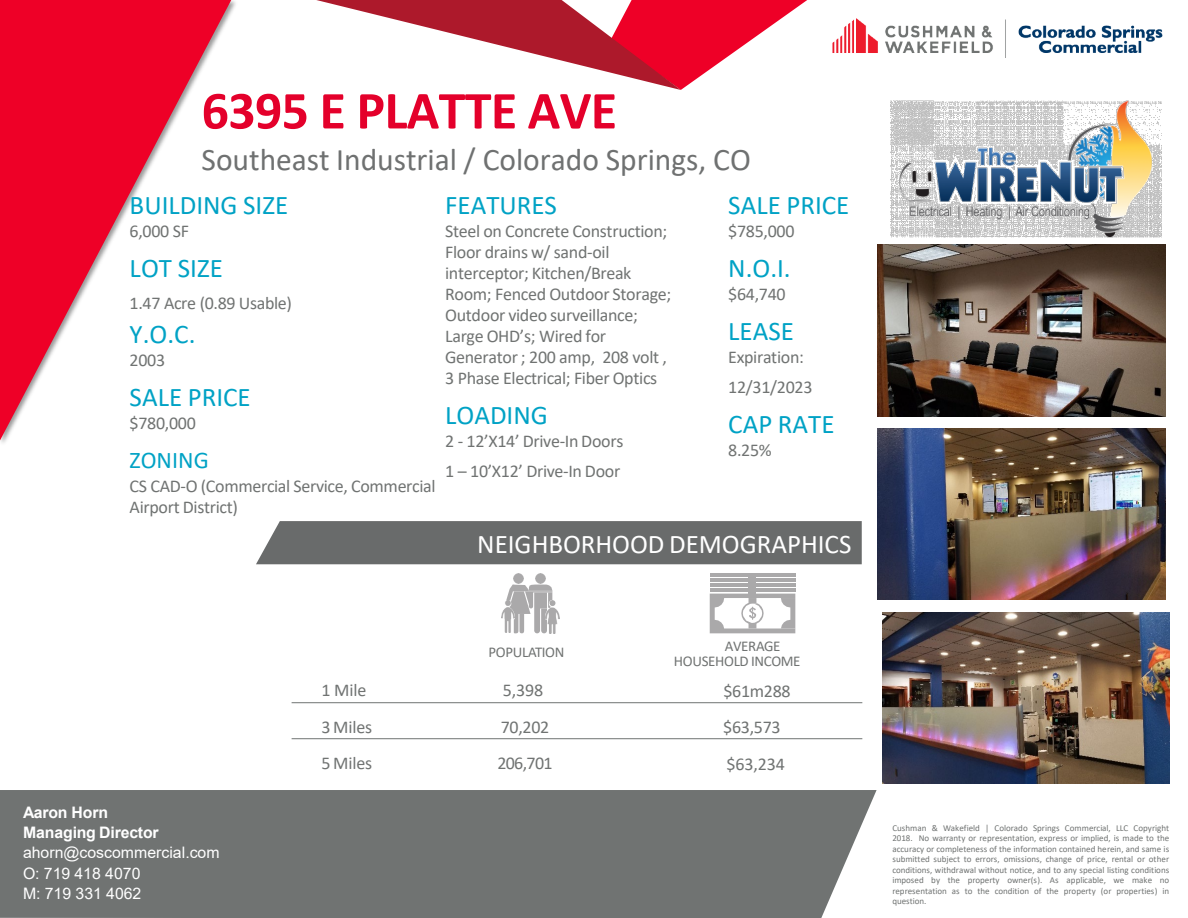
<style>
.page{position:relative;width:1188px;height:918px;background:#fff}
.page>*{position:absolute;margin:0;border:0;box-sizing:border-box;transform-origin:0 0}
.t1{font:700 54px "Calibri";letter-spacing:-.015em;color:#e4002b}
.t2{font:31.5px "Calibri";color:#6f7171}
.t3{font:27px "Calibri";color:#00a2c5}
.t4{font:27px "Calibri";color:#fff}
.t5{font:24px "Calibri";color:#00a2c5}
.t6{font:18px/21px "Calibri";letter-spacing:-.02em;color:#707372}
.t7{font:15.9px/20.4px "Arial";color:#fff}
.t8{font:700 15.9px/20.4px "Arial";letter-spacing:-.01em;color:#fff}
.t9{font:15px/15px "Calibri";letter-spacing:-.025em;color:#707372}
.t10{font:9px/10.5px "Calibri";letter-spacing:-.005em;color:#707372;text-align:justify}
</style>
<div class="page">
<svg style="left:316px;top:0;width:491px;height:90px"></svg>
<svg style="left:0;top:0;width:231px;height:440px"></svg>
<div style="left:0;top:790px;width:877px;height:128px;background:#707372"></div>
<img style="left:832px;top:18px;width:331px;height:40px">
<div style="left:256px;top:521px;width:606px;height:43px;background:#696b6b"></div>
<img style="left:501px;top:601px;width:5px;height:32px">
<svg style="left:506px;top:573px;width:46px;height:60px"></svg>
<img style="left:546px;top:601px;width:13px;height:32px">
<hr style="left:710px;top:573px;width:85px;height:4px;background:#aaa9aa">
<svg style="left:710px;top:577px;width:85px;height:56px"></svg>
<hr style="left:292px;top:702px;width:570px;height:1px;background:#707372">
<hr style="left:292px;top:738px;width:570px;height:1px;background:#707372">
<img style="left:878px;top:245px;width:288px;height:171px">
<img style="left:878px;top:429px;width:288px;height:171px">
<img style="left:882px;top:612px;width:288px;height:171px">
<img style="left:890px;top:100px;width:272px;height:164px">
<h1 class="t1" style="left:202px;top:72px;width:417px">6395 E PLATTE AVE</h1>
<h2 class="t2" style="left:202px;top:138px;width:551px">Southeast Industrial / Colorado Springs, CO</h2>
<p class="t3" style="left:130px;top:186px;width:160px">BUILDING SIZE</p>
<p class="t6" style="left:130px;top:220px;width:61px">6,000 SF</p>
<p class="t3" style="left:130px;top:249px;width:95px">LOT SIZE</p>
<p class="t6" style="left:130px;top:292px;width:164px">1.47 Acre (0.89 Usable)</p>
<p class="t3" style="left:130px;top:315px;width:67px">Y.O.C.</p>
<p class="t6" style="left:130px;top:349px;width:37px">2003</p>
<p class="t3" style="left:130px;top:378px;width:123px">SALE PRICE</p>
<p class="t6" style="left:130px;top:412px;width:68px">$780,000</p>
<p class="t5" style="left:130px;top:444px;width:81px">ZONING</p>
<p class="t6" style="left:130px;top:475px;width:307px">CS CAD-O (Commercial Service, Commercial<br>Airport District)</p>
<p class="t3" style="left:445px;top:186px;width:113px">FEATURES</p>
<p class="t6" style="left:445px;top:220px;width:228px">Steel on Concrete Construction;<br>Floor drains w/ sand-oil interceptor; Kitchen/Break<br>Room; Fenced Outdoor Storage;<br>Outdoor video surveillance;<br>Large OHD’s; Wired for<br>Generator ; 200 amp, 208 volt ,<br>3 Phase Electrical; Fiber Optics</p>
<p class="t3" style="left:445px;top:396px;width:104px">LOADING</p>
<p class="t6" style="left:445px;top:430px;width:180px">2 - 12’X14’ Drive-In Doors</p>
<p class="t6" style="left:445px;top:460px;width:177px">1 – 10’X12’ Drive-In Door</p>
<p class="t3" style="left:728px;top:186px;width:123px">SALE PRICE</p>
<p class="t6" style="left:728px;top:220px;width:68px">$785,000</p>
<p class="t3" style="left:728px;top:249px;width:64px">N.O.I.</p>
<p class="t6" style="left:728px;top:283px;width:59px">$64,740</p>
<p class="t3" style="left:728px;top:312px;width:67px">LEASE</p>
<p class="t6" style="left:728px;top:346px;width:77px">Expiration:</p>
<p class="t6" style="left:728px;top:376px;width:86px">12/31/2023</p>
<p class="t3" style="left:728px;top:405px;width:108px">CAP RATE</p>
<p class="t6" style="left:728px;top:439px;width:45px">8.25%</p>
<p class="t4" style="left:477px;top:525px;width:376px">NEIGHBORHOOD DEMOGRAPHICS</p>
<p class="t8" style="left:23px;top:802px;width:137px">Aaron Horn<br>Managing Director</p>
<p class="t7" style="left:23px;top:843px;width:198px">ahorn@coscommercial.com<br>O: 719 418 4070<br>M: 719 331 4062</p>
<p class="t6" style="left:322px;top:679px;width:46px">1 Mile</p>
<p class="t6" style="left:322px;top:716px;width:52px">3Miles</p>
<p class="t6" style="left:322px;top:752px;width:52px">5Miles</p>
<p class="t9" style="left:489px;top:644px;width:77px">POPULATION</p>
<p class="t6" style="left:503px;top:679px;width:42px">5,398</p>
<p class="t6" style="left:501px;top:716px;width:50px">70,202</p>
<p class="t6" style="left:497px;top:752px;width:57px">206,701</p>
<p class="t9" style="left:674px;top:638px;width:128px;text-indent:51px">AVERAGE<br>HOUSEHOLD INCOME</p>
<p class="t6" style="left:723px;top:680px;width:69px">$61m288</p>
<p class="t6" style="left:723px;top:716px;width:59px">$63,573</p>
<p class="t6" style="left:726px;top:753px;width:60px">$63,234</p>
<p class="t10" style="left:892px;top:822px;width:278px">Cushman &amp; Wakefield | Colorado Springs Commercial, LLC Copyright 2018. No warranty or representation, express or implied, is made to the accuracy or completeness of the information contained herein, and same is submitted subject to errors, omissions, change of price, rental or other conditions, withdrawal without notice, and to any special listing conditions imposed by the property owner(s). As applicable, we make no representation as to the condition of the property (or properties) in question.</p>
</div>
